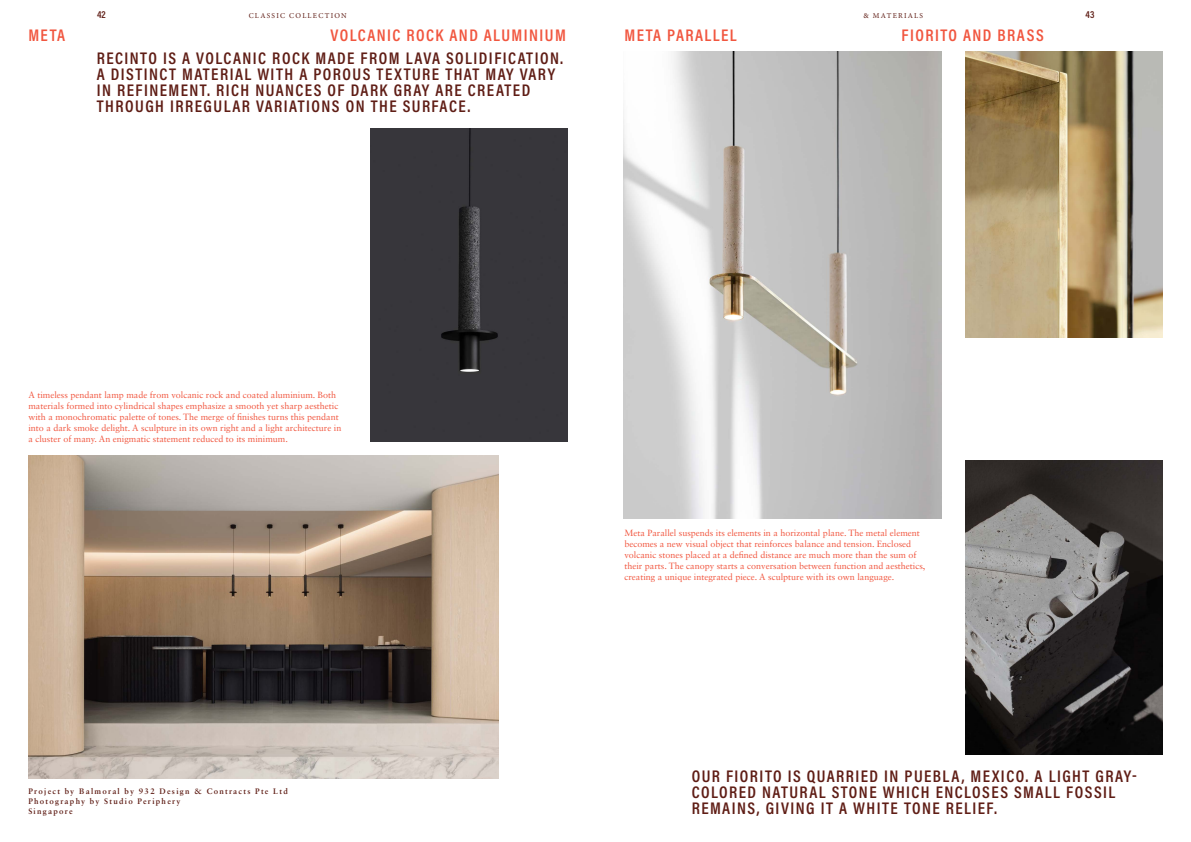
<style>
.page{position:relative;width:1191px;height:842px;background:#fff}
.page>*{position:absolute;margin:0;border:0;box-sizing:border-box;transform-origin:0 0}
._2__Subtitle_Acumin{font:17px/16px "Acumin Variable Concept";letter-spacing:.085em;color:#5f1d15}
._2__Subtitle_Acumin-2{font:17px "Acumin Variable Concept";letter-spacing:.085em;color:#f1563f}
.t1{font:10px "Acumin Variable Concept";color:#5f1d15}
.t2{font:9px/11px "Sabon LT Std";color:#f1563f}
.t3{font:700 8px "Sabon LT Std";letter-spacing:.16em;color:#5f1d15}
._5__Chapter_section{font:7.5px "Minion Pro";letter-spacing:.17em;color:#5f1d15}
</style>
<div class="page">
<img style="left:624px;top:52px;width:317px;height:467px">
<img style="left:966px;top:461px;width:196px;height:294px">
<img style="left:966px;top:52px;width:196px;height:285px">
<img style="left:28px;top:455px;width:471px;height:323px">
<div style="left:370px;top:128px;width:197px;height:314px;background:#37363b"></div>
<p class="t1" style="left:97px;top:7px;width:10px">42</p>
<p class="_5__Chapter_section" style="left:249px;top:10px;width:100px">CLASSIC COLLECTION</p>
<p class="_5__Chapter_section" style="left:863px;top:10px;width:61px">&amp; MATERIALS</p>
<p class="t1" style="left:1085px;top:7px;width:10px">43</p>
<p class="_2__Subtitle_Acumin-2" style="left:28px;top:23px;width:38px">META</p>
<p class="_2__Subtitle_Acumin-2" style="left:330px;top:23px;width:237px">VOLCANIC ROCK AND ALUMINIUM</p>
<p class="_2__Subtitle_Acumin" style="left:97px;top:50px;width:468px">RECINTO IS A VOLCANIC ROCK MADE FROM LAVA SOLIDIFICATION.<br>A DISTINCT MATERIAL WITH A POROUS TEXTURE THAT MAY VARY IN REFINEMENT. RICH NUANCES OF DARK GRAY ARE CREATED THROUGH IRREGULAR VARIATIONS ON THE SURFACE.</p>
<p class="_2__Subtitle_Acumin-2" style="left:624px;top:23px;width:114px">META PARALLEL</p>
<p class="_2__Subtitle_Acumin-2" style="left:901px;top:23px;width:144px">FIORITO AND BRASS</p>
<p class="t2" style="left:28px;top:389px;width:314px">A timeless pendant lamp made from volcanic rock and coated aluminium. Both materials formed into cylindrical shapes emphasize a smooth yet sharp aesthetic with a monochromatic palette of tones. The merge of finishes turns this pendant into a dark smoke delight. A sculpture in its own right and a light architecture in a cluster of many. An enigmatic statement reduced to its minimum.</p>
<p class="t3" style="left:28px;top:786px;width:261px">Project by Balmoral by 932 Design &amp; Contracts Pte Ltd</p>
<p class="t3" style="left:28px;top:796px;width:154px">Photography by Studio Periphery</p>
<p class="t3" style="left:28px;top:806px;width:46px">Singapore</p>
<p class="t2" style="left:624px;top:527px;width:302px">Meta Parallel suspends its elements in a horizontal plane. The metal element becomes a new visual object that reinforces balance and tension. Enclosed volcanic stones placed at a defined distance are much more than the sum of their parts. The canopy starts a conversation between function and aesthetics, creating a unique integrated piece. A sculpture with its own language.</p>
<p class="_2__Subtitle_Acumin" style="left:691px;top:767px;width:446px">OUR FIORITO IS QUARRIED IN PUEBLA, MEXICO. A LIGHT GRAY-<br>COLORED NATURAL STONE WHICH ENCLOSES SMALL FOSSIL<br>REMAINS, GIVING IT A WHITE TONE RELIEF.</p>
</div>
